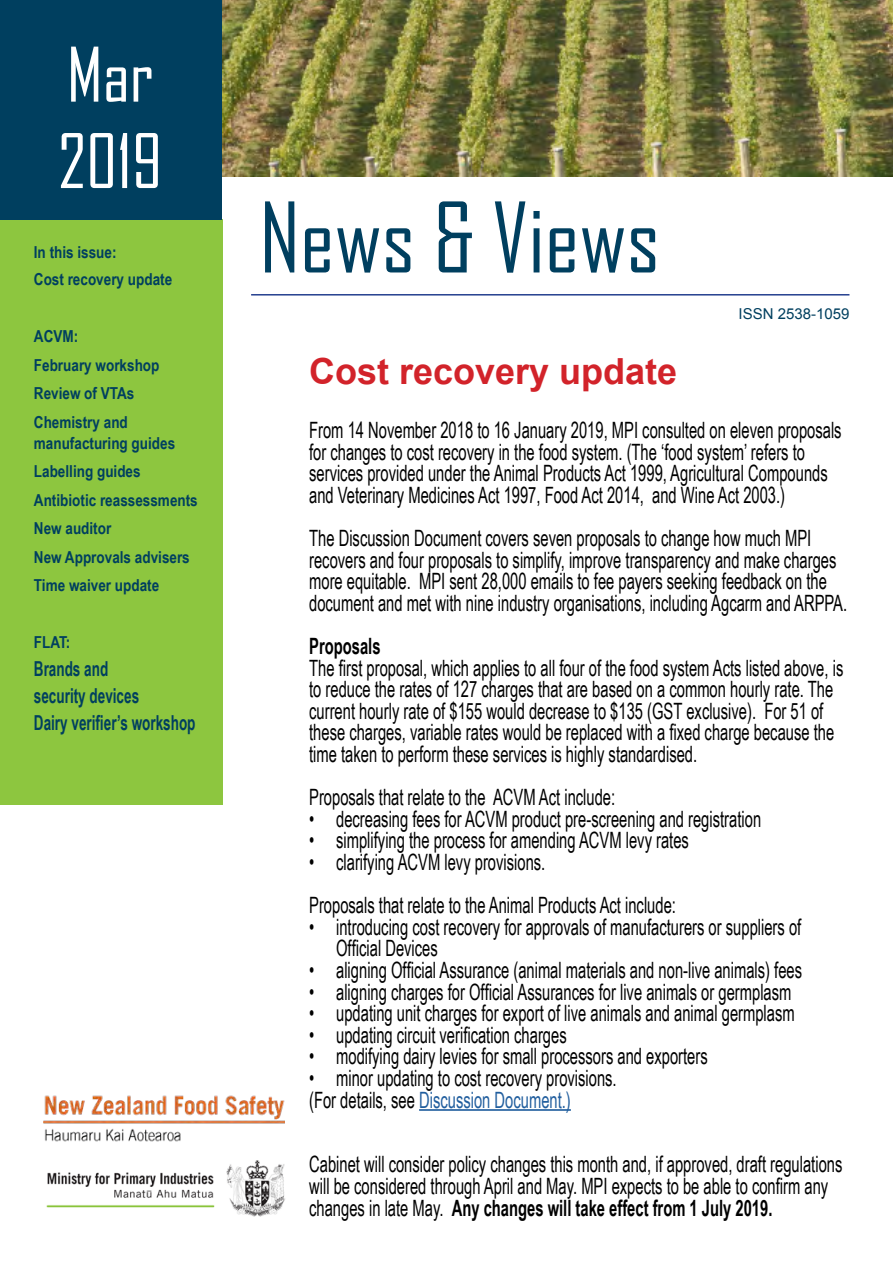
<style>
.page{position:relative;width:893px;height:1263px;background:#fff}
.page>*{position:absolute;margin:0;border:0;box-sizing:border-box;transform-origin:0 0}
.t1{font:93px "Agency FB";color:#003f5f}
.t2{font:72px/86.4px "Agency FB";color:#fff}
.t3{font:700 36px "Arial";color:#d2232a}
.t4{font:22.5px/21.6px "Arial Narrow";color:#000;scale:.8 1}
.t5{font:700 22.5px "Arial Narrow";color:#000;scale:.8 1}
.t6{font:700 20.7px/27.3px "Arial Narrow";color:#003f5f;scale:.8 1}
.t7{font:700 16.5px/28.5px "Arial Narrow";color:#003f5f}
.t8{font:15px "Arial";color:#003f5f}
.s1{color:#215e9e}
.s2{font-weight:700}
</style>
<div class="page">
<img style="left:221px;top:0;width:672px;height:177px">
<div style="left:0;top:220px;width:223px;height:585px;background:#8dc63f"></div>
<hr style="left:251px;top:294px;width:598px;height:2px;background:#25408f">
<div style="left:0;top:0;width:221px;height:220px;background:#003f5f"></div>
<img style="left:46px;top:1160px;width:239px;height:57px">
<img style="left:44px;top:1095px;width:240px;height:47px">
<hr style="left:419px;top:1109px;width:152px;height:2px;background:#215e9e">
<h2 class="t2" style="left:58px;top:30px;width:106px">Mar<br>2019</h2>
<p class="t7" style="left:34px;top:238px;width:140px;line-height:27.3px">In this issue:<br>Cost recovery update</p>
<p class="t7" style="left:34px;top:321px;width:127px">ACVM:<br>February workshop<br>Review of VTAs<br>Chemistry and</p>
<p class="t7" style="left:34px;top:428px;width:165px">manufacturing guides<br>Labelling guides<br>Antibiotic reassessments<br>New auditor<br>New Approvals advisers<br>Time waiver update</p>
<p class="t7" style="left:34px;top:627px;width:38px">FLAT:</p>
<p class="t6" style="left:34px;top:654px;width:204px">Brands and<br>security devices<br>Dairy verifier’s workshop</p>
<h1 class="t1" style="left:259px;top:181px;width:402px">News &amp; Views</h1>
<p class="t8" style="left:739px;top:303px;width:112px">ISSN 2538-1059</p>
<h3 class="t3" style="left:309px;top:346px;width:370px">Cost recovery update</h3>
<p class="t4" style="left:309px;top:418px;width:667px">From 14 November 2018 to 16 January 2019, MPI consulted on eleven proposals for changes to cost recovery in the food system. (The ‘food system’ refers to services provided under the Animal Products Act 1999, Agricultural Compounds and Veterinary Medicines Act 1997, Food Act 2014, and Wine Act 2003.)</p>
<p class="t4" style="left:309px;top:526px;width:674px">The Discussion Document covers seven proposals to change how much MPI recovers and four proposals to simplify, improve transparency and make charges more equitable. MPI sent 28,000 emails to fee payers seeking feedback on the document and met with nine industry organisations, including Agcarm and ARPPA.</p>
<p class="t5" style="left:309px;top:629px;width:91px">Proposals</p>
<p class="t4" style="left:309px;top:656px;width:669px">The first proposal, which applies to all four of the food system Acts listed above, is to reduce the rates of 127 charges that are based on a common hourly rate. The current hourly rate of $155 would decrease to $135 (GST exclusive). For 51 of these charges, variable rates would be replaced with a fixed charge because the time taken to perform these services is highly standardised.</p>
<p class="t4" style="left:309px;top:785px;width:384px">Proposals that relate to the ACVM Act include:</p>
<p class="t4" style="left:309px;top:807px;width:567px">• decreasing fees for ACVM product pre-screening and registration</p>
<p class="t4" style="left:309px;top:829px;width:476px">• simplifying the process for amending ACVM levy rates</p>
<p class="t4" style="left:309px;top:839px;width:460px;line-height:43.2px">• clarifying ACVM levy provisions.<br>Proposals that relate to the Animal Products Act include:</p>
<p class="t4" style="left:336px;top:915px;width:583px;text-indent:-27px">• introducing cost recovery for approvals of manufacturers or suppliers of<br>Official Devices</p>
<p class="t4" style="left:309px;top:958px;width:618px">• aligning Official Assurance (animal materials and non-live animals) fees</p>
<p class="t4" style="left:309px;top:980px;width:604px">• aligning charges for Official Assurances for live animals or germplasm</p>
<p class="t4" style="left:309px;top:1001px;width:609px">• updating unit charges for export of live animals and animal germplasm</p>
<p class="t4" style="left:309px;top:1023px;width:323px">• updating circuit verification charges</p>
<p class="t4" style="left:309px;top:1045px;width:500px">• modifying dairy levies for small processors and exporters</p>
<p class="t4" style="left:309px;top:1066px;width:386px">• minor updating to cost recovery provisions. (For details, see <span class="s1">Discussion Document.)</span></p>
<p class="t4" style="left:309px;top:1153px;width:668px">Cabinet will consider policy changes this month and, if approved, draft regulations will be considered through April and May. MPI expects to be able to confirm any changes in late May. <span class="s2">Any changes will take effect from 1 July 2019.</span></p>
</div>
